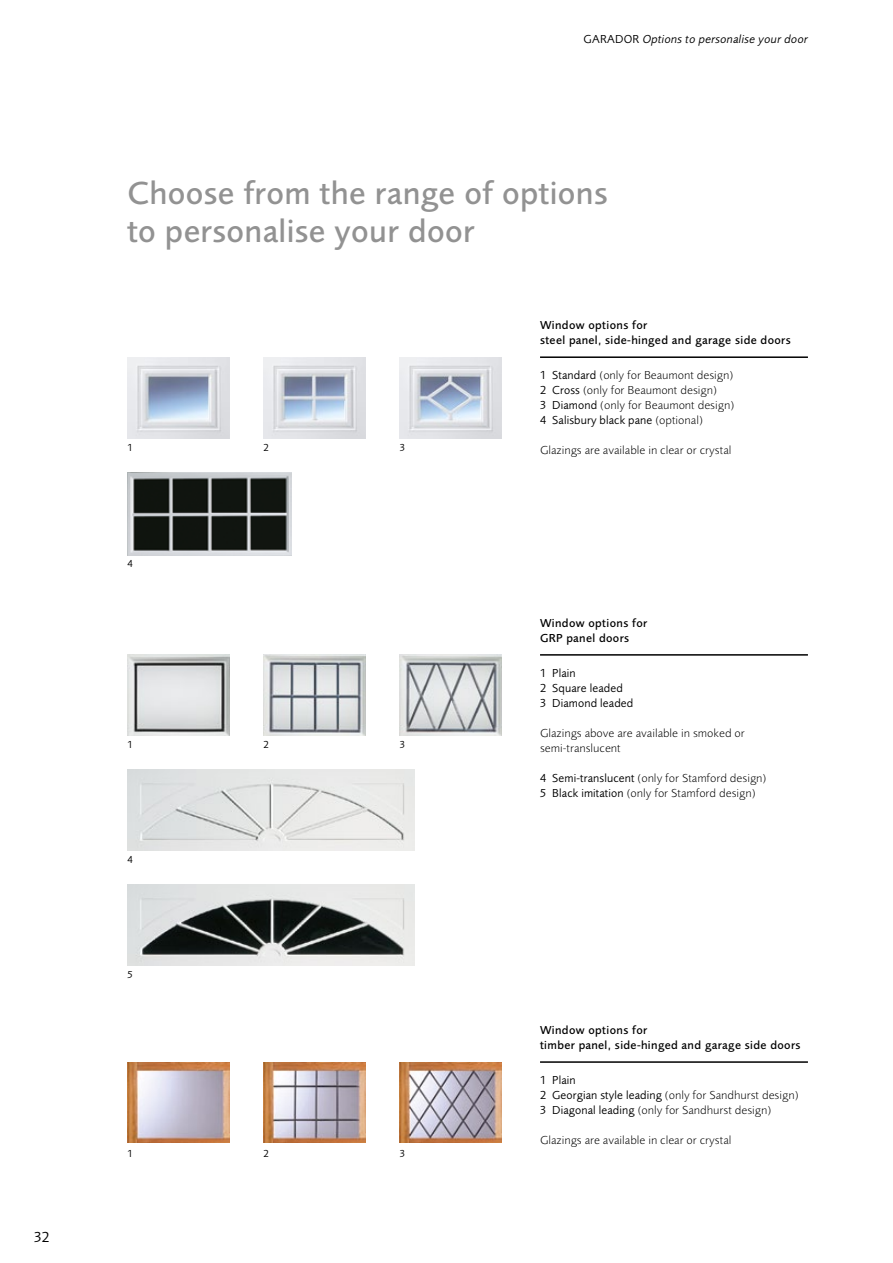
<style>
.page{position:relative;width:893px;height:1263px;background:#fff}
.page>*{position:absolute;margin:0;border:0;box-sizing:border-box;transform-origin:0 0}
.t1{font:500 33px/38.2px "Foundry Sans";letter-spacing:.01em;color:#929292}
.t2{font:15px "Foundry Sans";color:#000}
.t3{font:300 12px/15px "Foundry Sans";letter-spacing:.01em;color:#000}
.t4{font:500 12px/15px "Foundry Sans";letter-spacing:.03em;color:#000}
.t5{font:italic 12px "Foundry Sans";letter-spacing:.02em;color:#000}
.t6{font:12px/15px "Foundry Sans";letter-spacing:.01em;color:#000}
.t7{font:10.5px "Foundry Sans";color:#000}
.s1{font-style:normal}
.s2{font-weight:400}
</style>
<div class="page">
<hr style="left:540px;top:356px;width:268px;height:2px;background:#000">
<hr style="left:540px;top:654px;width:268px;height:2px;background:#000">
<img style="left:128px;top:357px;width:102px;height:81px">
<img style="left:128px;top:472px;width:163px;height:83px">
<img style="left:128px;top:655px;width:102px;height:81px">
<img style="left:128px;top:770px;width:286px;height:80px">
<img style="left:128px;top:884px;width:286px;height:81px">
<img style="left:264px;top:357px;width:102px;height:81px">
<img style="left:264px;top:655px;width:102px;height:81px">
<img style="left:400px;top:357px;width:102px;height:81px">
<img style="left:400px;top:655px;width:102px;height:81px">
<img style="left:264px;top:1062px;width:102px;height:81px">
<img style="left:128px;top:1062px;width:102px;height:81px">
<img style="left:400px;top:1062px;width:102px;height:81px">
<hr style="left:540px;top:1061px;width:268px;height:2px;background:#000">
<p class="t2" style="left:34px;top:1228px;width:17px">32</p>
<p class="t5" style="left:584px;top:32px;width:226px"><span class="s1">GARADOR</span> Options to personalise your door</p>
<h1 class="t1" style="left:128px;top:174px;width:482px">Choose from the range of options to personalise your door</h1>
<p class="t7" style="left:128px;top:441px;width:7px">1</p>
<p class="t7" style="left:128px;top:557px;width:7px">4</p>
<p class="t7" style="left:128px;top:739px;width:7px">1</p>
<p class="t7" style="left:128px;top:854px;width:7px">4</p>
<p class="t7" style="left:128px;top:968px;width:7px">5</p>
<p class="t7" style="left:264px;top:441px;width:7px">2</p>
<p class="t7" style="left:264px;top:739px;width:7px">2</p>
<p class="t7" style="left:400px;top:441px;width:7px">3</p>
<p class="t7" style="left:400px;top:739px;width:7px">3</p>
<p class="t7" style="left:128px;top:1147px;width:7px">1</p>
<p class="t7" style="left:264px;top:1147px;width:7px">2</p>
<p class="t7" style="left:400px;top:1147px;width:7px">3</p>
<p class="t4" style="left:540px;top:318px;width:252px">Window options for<br>steel panel, side-hinged and garage side doors</p>
<p class="t3" style="left:540px;top:367px;width:196px"><span class="s2">1 Standard</span> (only for Beaumont design)<br><span class="s2">2 Cross</span> (only for Beaumont design)<br><span class="s2">3 Diamond</span> (only for Beaumont design)<br><span class="s2">4 Salisbury black pane</span> (optional)</p>
<p class="t3" style="left:540px;top:442px;width:193px">Glazings are available in clear or crystal</p>
<p class="t4" style="left:540px;top:616px;width:109px">Window options for<br>GRP panel doors</p>
<p class="t6" style="left:540px;top:665px;width:95px">1 Plain<br>2 Square leaded<br>3 Diamond leaded</p>
<p class="t3" style="left:540px;top:725px;width:206px">Glazings above are available in smoked or semi-translucent</p>
<p class="t3" style="left:540px;top:770px;width:228px"><span class="s2">4 Semi-translucent</span> (only for Stamford design)<br><span class="s2">5 Black imitation</span> (only for Stamford design)</p>
<p class="t4" style="left:540px;top:1023px;width:262px">Window options for<br>timber panel, side-hinged and garage side doors</p>
<p class="t3" style="left:540px;top:1072px;width:260px"><span class="s2">1 Plain<br>2 Georgian style leading</span> (only for Sandhurst design)<br><span class="s2">3 Diagonal leading</span> (only for Sandhurst design)</p>
<p class="t3" style="left:540px;top:1132px;width:193px">Glazings are available in clear or crystal</p>
</div>
